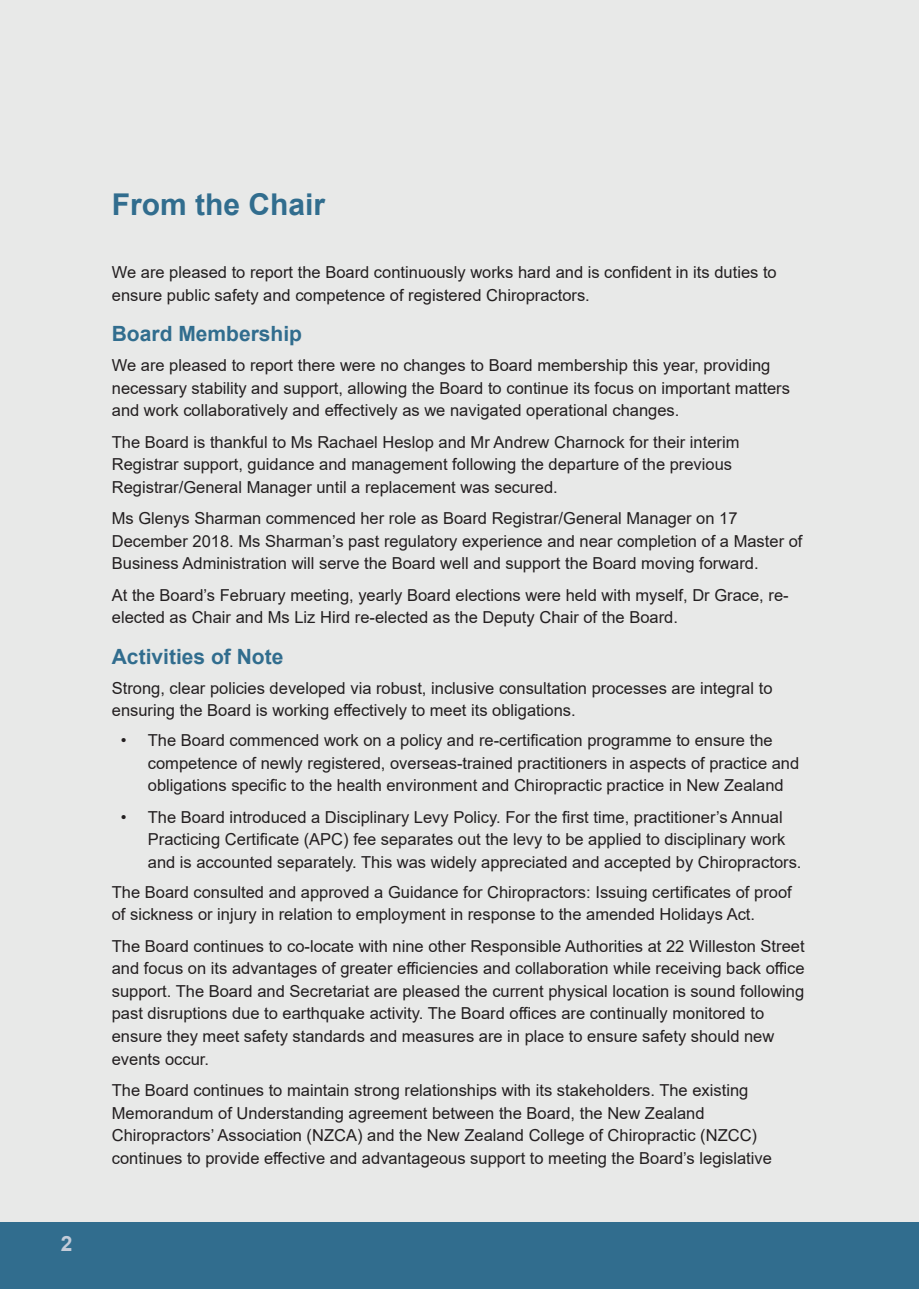
<style>
.page{position:relative;width:919px;height:1289px;background:#fff}
.page>*{position:absolute;margin:0;border:0;box-sizing:border-box;transform-origin:0 0}
.t1{font:700 30px "Arial";color:#316d8e}
.t2{font:700 21px "Arial";color:#316d8e}
.t3{font:700 21px "Arial";color:#c4ccd9}
.t4{font:16.5px/22.5px "Arial";color:#231f20}
</style>
<div class="page">
<div style="left:0;top:0;width:918px;height:1274px;background:#e8e9e8"></div>
<div style="left:0;top:1222px;width:918px;height:66px;background:#316d8e"></div>
<p class="t3" style="left:61px;top:1229px;width:13px">2</p>
<h1 class="t1" style="left:112px;top:183px;width:215px">From the Chair</h1>
<p class="t4" style="left:112px;top:261px;width:666px">We are pleased to report the Board continuously works hard and is confident in its duties to ensure public safety and competence of registered Chiropractors.</p>
<p class="t2" style="left:112px;top:319px;width:192px">Board Membership</p>
<p class="t4" style="left:112px;top:354px;width:679px">We are pleased to report there were no changes to Board membership this year, providing necessary stability and support, allowing the Board to continue its focus on important matters and work collaboratively and effectively as we navigated operational changes.</p>
<p class="t4" style="left:112px;top:430px;width:629px">The Board is thankful to Ms Rachael Heslop and Mr Andrew Charnock for their interim<br>Registrar support, guidance and management following the departure of the previous<br>Registrar/General Manager until a replacement was secured.</p>
<p class="t4" style="left:112px;top:507px;width:692px">Ms Glenys Sharman commenced her role as Board Registrar/General Manager on 17<br>December 2018. Ms Sharman’s past regulatory experience and near completion of a Master of<br>Business Administration will serve the Board well and support the Board moving forward.</p>
<p class="t4" style="left:112px;top:583px;width:678px">At the Board’s February meeting, yearly Board elections were held with myself, Dr Grace, re&shy;elected as Chair and Ms Liz Hird re-elected as the Deputy Chair of the Board.</p>
<p class="t2" style="left:112px;top:641px;width:173px">Activities of Note</p>
<p class="t4" style="left:112px;top:676px;width:662px">Strong, clear policies developed via robust, inclusive consultation processes are integral to ensuring the Board is working effectively to meet its obligations.</p>
<p class="t4" style="left:148px;top:729px;width:653px;text-indent:-27px">• The Board commenced work on a policy and re-certification programme to ensure the competence of newly registered, overseas-trained practitioners in aspects of practice and obligations specific to the health environment and Chiropractic practice in New Zealand</p>
<p class="t4" style="left:148px;top:805px;width:655px;text-indent:-27px">• The Board introduced a Disciplinary Levy Policy. For the first time, practitioner’s Annual<br>Practicing Certificate (APC) fee separates out the levy to be applied to disciplinary work and is accounted separately. This was widely appreciated and accepted by Chiropractors.</p>
<p class="t4" style="left:112px;top:880px;width:681px">The Board consulted and approved a Guidance for Chiropractors: Issuing certificates of proof of sickness or injury in relation to employment in response to the amended Holidays Act.</p>
<p class="t4" style="left:112px;top:934px;width:694px">The Board continues to co-locate with nine other Responsible Authorities at 22 Willeston Street and focus on its advantages of greater efficiencies and collaboration while receiving back office support. The Board and Secretariat are pleased the current physical location is sound following past disruptions due to earthquake activity. The Board offices are continually monitored to ensure they meet safety standards and measures are in place to ensure safety should new events occur.</p>
<p class="t4" style="left:112px;top:1078px;width:661px">The Board continues to maintain strong relationships with its stakeholders. The existing Memorandum of Understanding agreement between the Board, the New Zealand Chiropractors’ Association (NZCA) and the New Zealand College of Chiropractic (NZCC) continues to provide effective and advantageous support to meeting the Board’s legislative</p>
</div>
